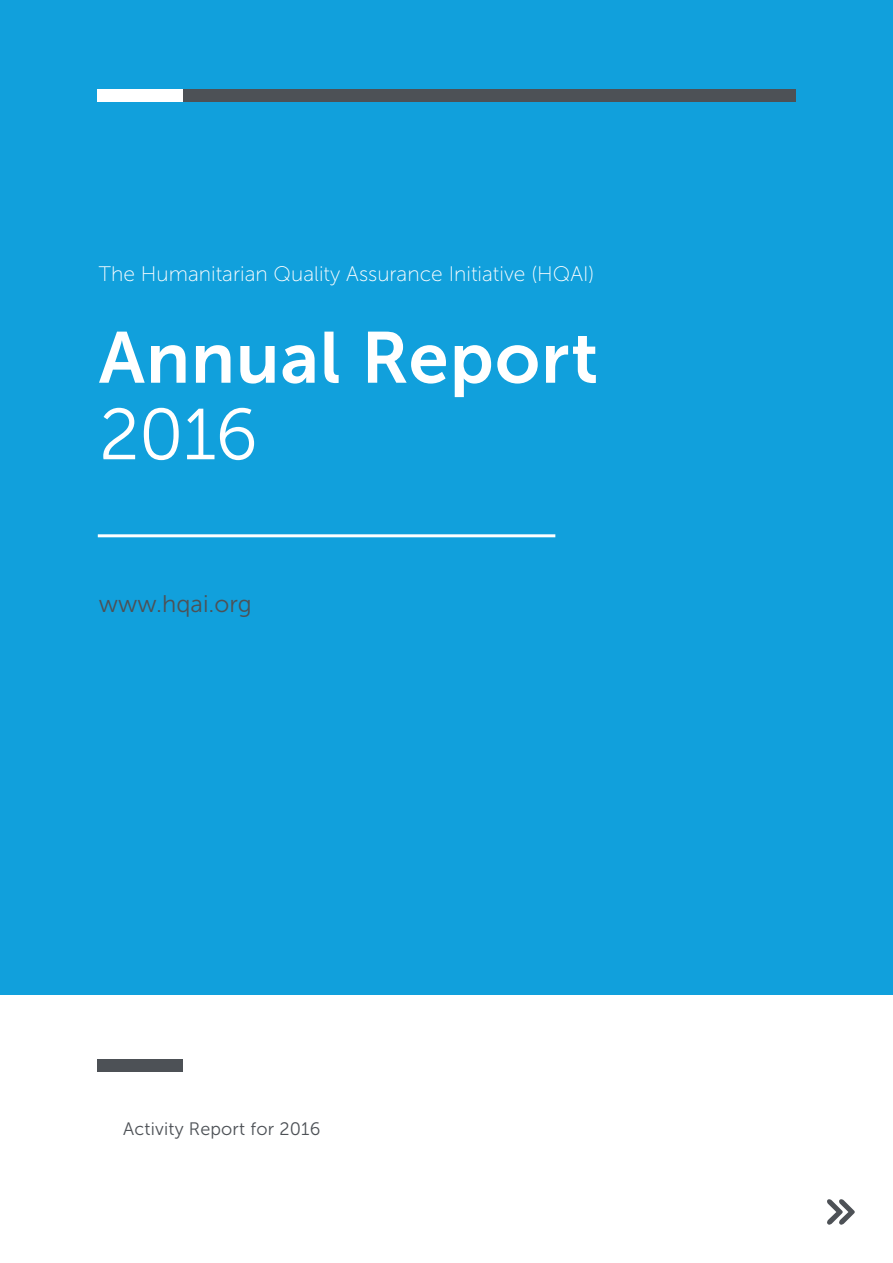
<style>
.page{position:relative;width:893px;height:1263px;background:#11a0dc}
.page>*{position:absolute;margin:0;border:0;box-sizing:border-box;transform-origin:0 0}
.t1{font:72px "Museo Sans 700";letter-spacing:.015em;color:#fff}
.t2{font:72px "Museo Sans 300";color:#fff}
.t3{font:24px "Museo Sans 300";color:#4d5156}
.t4{font:21px "Museo Sans 100";color:#fff}
.t5{font:18px "Museo Sans 300";letter-spacing:.01em;color:#4d5156}
</style>
<div class="page">
<hr style="left:98px;top:534px;width:457px;height:3px;background:#fff">
<div style="left:0;top:995px;width:893px;height:268px;background:#fff"></div>
<div style="left:183px;top:89px;width:612px;height:13px;background:#4d5156"></div>
<div style="left:98px;top:89px;width:85px;height:13px;background:#fff"></div>
<div style="left:98px;top:1059px;width:85px;height:13px;background:#4d5156"></div>
<svg style="left:827px;top:1199px;width:28px;height:26px"></svg>
<p class="t4" style="left:99px;top:262px;width:497px">The Humanitarian Quality Assurance Initiative (HQAI)</p>
<h1 class="t1" style="left:99px;top:318px;width:501px">Annual Report</h1>
<h1 class="t2" style="left:99px;top:396px;width:161px">2016</h1>
<p class="t3" style="left:99px;top:591px;width:154px">www.hqai.org</p>
<p class="t5" style="left:123px;top:1119px;width:199px">Activity Report for 2016</p>
</div>
